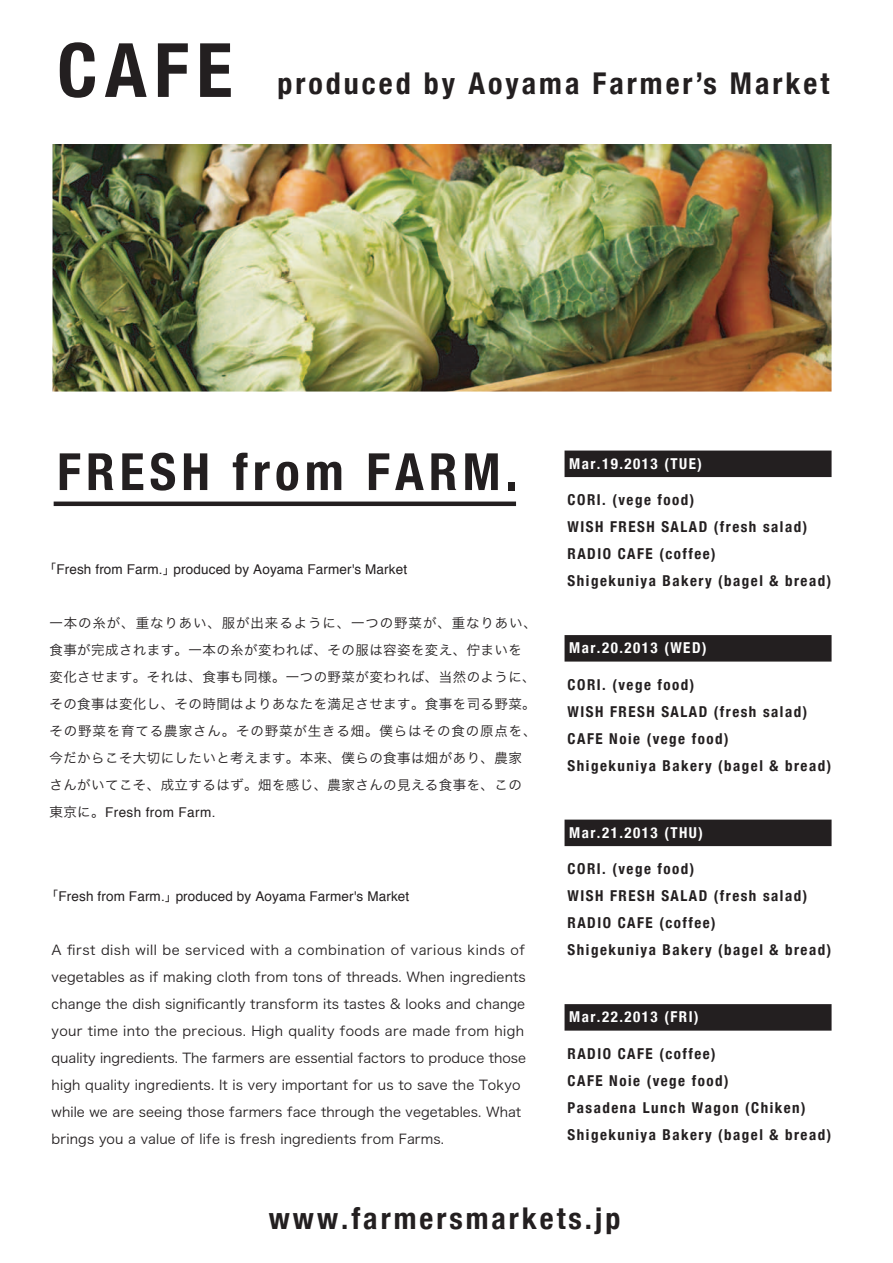
<style>
.page{position:relative;width:893px;height:1263px;background:#fff}
.page>*{position:absolute;margin:0;border:0;box-sizing:border-box;transform-origin:0 0}
.t1{font:700 condensed 75px "Helvetica Neue";color:#231f20}
.t2{font:700 condensed 51.3px "Helvetica Neue";letter-spacing:.1em;color:#231f20}
.t3{font:700 condensed 30px "Helvetica Neue";letter-spacing:.1em;color:#231f20}
.t4{font:700 condensed 15px/27px "Helvetica Neue";letter-spacing:.1em;color:#231f20}
.t5{font:700 condensed 15px "Helvetica Neue";letter-spacing:.1em;color:#fff}
.t6{font:13.5px/27px "Hira Kaku Pro W3";letter-spacing:.01em;color:#231f20}
.t7{font:13.5px/27px "Hira Kaku Pro W3";letter-spacing:.03em;color:#231f20}
.t8{font:13.5px "Helvetica";letter-spacing:.01em;color:#231f20}
.t9{font:13.5px "Helvetica";letter-spacing:.03em;color:#231f20}
.s1{font-family:"Hira Kaku Pro W3"}
</style>
<div class="page">
<img style="left:52px;top:144px;width:779px;height:248px">
<div style="left:565px;top:451px;width:266px;height:26px;background:#231f20"></div>
<div style="left:565px;top:635px;width:266px;height:27px;background:#231f20"></div>
<div style="left:565px;top:820px;width:266px;height:26px;background:#231f20"></div>
<div style="left:565px;top:1004px;width:266px;height:27px;background:#231f20"></div>
<svg style="left:53px;top:501px;width:464px;height:6px"></svg>
<h1 class="t1" style="left:57px;top:25px;width:177px">CAFE</h1>
<h3 class="t3" style="left:278px;top:65px;width:553px">produced by Aoyama Farmer’s Market</h3>
<h2 class="t2" style="left:57px;top:441px;width:462px">FRESH from FARM.</h2>
<p class="t8" style="left:43px;top:559px;width:366px"><span class="s1">「</span>Fresh from Farm.<span class="s1">」</span>produced by Aoyama Farmer's Market</p>
<p class="t7" style="left:49px;top:609px;width:489px">一本の糸が、重なりあい、服が出来るように、一つの野菜が、重なりあい、食事が完成されます。一本の糸が変われば、その服は容姿を変え、佇まいを変化させます。それは、食事も同様。一つの野菜が変われば、当然のように、その食事は変化し、その時間はよりあなたを満足させます。食事を司る野菜。その野菜を育てる農家さん。その野菜が生きる畑。僕らはその食の原点を、今だからこそ大切にしたいと考えます。本来、僕らの食事は畑があり、農家さんがいてこそ、成立するはず。畑を感じ、農家さんの見える食事を、この</p>
<p class="t9" style="left:49px;top:802px;width:167px"><span class="s1">東京に。</span>Fresh from Farm.</p>
<p class="t8" style="left:45px;top:886px;width:366px"><span class="s1">「</span>Fresh from Farm.<span class="s1">」</span>produced by Aoyama Farmer's Market</p>
<p class="t6" style="left:52px;top:936px;width:476px">A first dish will be serviced with a combination of various kinds of vegetables as if making cloth from tons of threads. When ingredients change the dish significantly transform its tastes &amp; looks and change your time into the precious. High quality foods are made from high quality ingredients. The farmers are essential factors to produce those high quality ingredients. It is very important for us to save the Tokyo while we are seeing those farmers face through the vegetables. What brings you a value of life is fresh ingredients from Farms.</p>
<p class="t5" style="left:569px;top:454px;width:134px">Mar.19.2013 (TUE)</p>
<p class="t4" style="left:568px;top:486px;width:265px">CORI. (vege food)<br>WISH FRESH SALAD (fresh salad)<br>RADIO CAFE (coffee)<br>Shigekuniya Bakery (bagel &amp; bread)</p>
<p class="t5" style="left:569px;top:639px;width:139px">Mar.20.2013 (WED)</p>
<p class="t4" style="left:568px;top:671px;width:265px">CORI. (vege food)<br>WISH FRESH SALAD (fresh salad)<br>CAFE Noie (vege food)<br>Shigekuniya Bakery (bagel &amp; bread)</p>
<p class="t5" style="left:569px;top:823px;width:135px">Mar.21.2013 (THU)</p>
<p class="t4" style="left:568px;top:855px;width:265px">CORI. (vege food)<br>WISH FRESH SALAD (fresh salad)<br>RADIO CAFE (coffee)<br>Shigekuniya Bakery (bagel &amp; bread)</p>
<p class="t5" style="left:569px;top:1008px;width:131px">Mar.22.2013 (FRI)</p>
<p class="t4" style="left:568px;top:1040px;width:265px">RADIO CAFE (coffee)<br>CAFE Noie (vege food)<br>Pasadena Lunch Wagon (Chiken)<br>Shigekuniya Bakery (bagel &amp; bread)</p>
<h3 class="t3" style="left:269px;top:1200px;width:353px">www.farmersmarkets.jp</h3>
</div>
